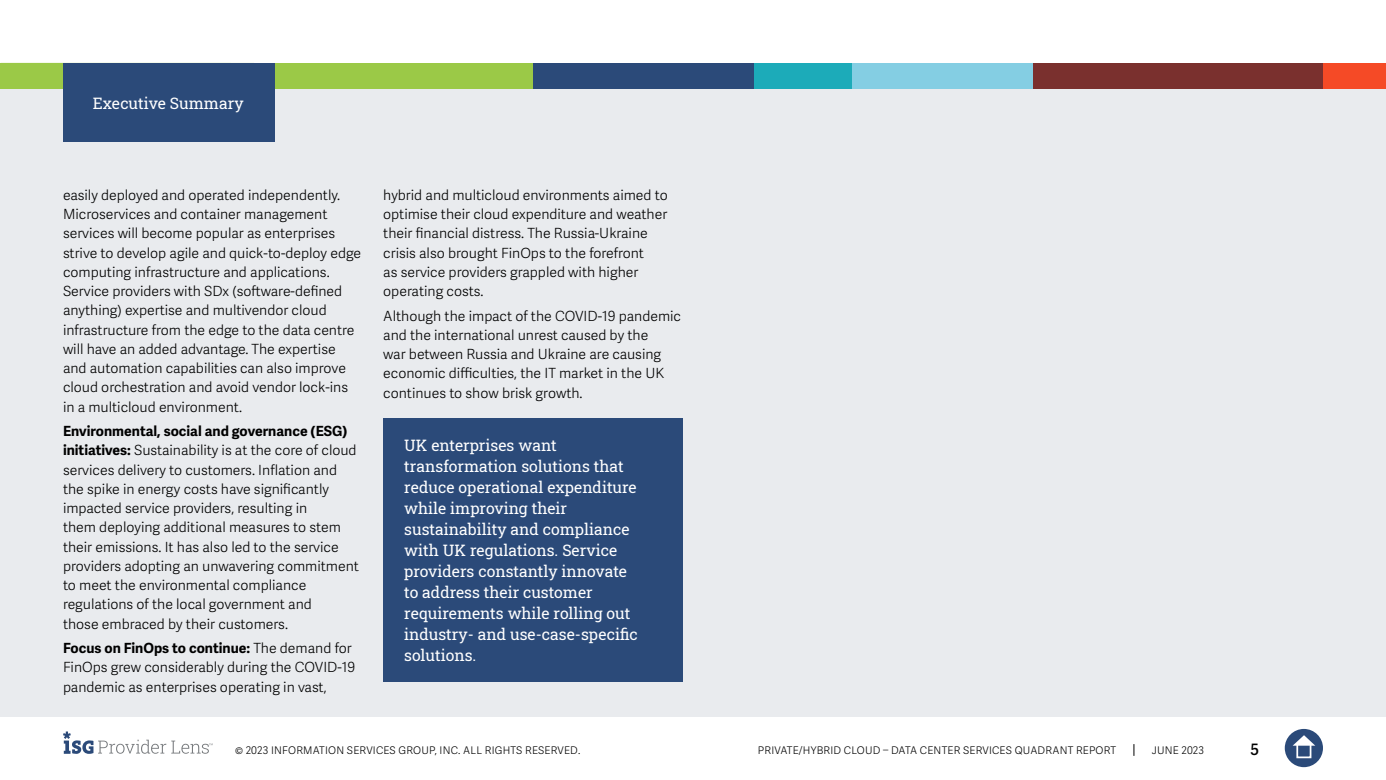
<style>
.page{position:relative;width:1386px;height:780px;background:#fff}
.page>*{position:absolute;margin:0;border:0;box-sizing:border-box;transform-origin:0 0}
.t1{font:15.75px/21px "Roboto Slab ISG P Regular";color:#fff}
.t2{font:600 15.75px "Adelle Sans";color:#000}
.t3{font:300 14px/19.2px "Adelle Sans";color:#000}
.t4{font:300 10.5px "Adelle Sans";letter-spacing:.02em;color:#000}
.s1{font-weight:700}
</style>
<div class="page">
<svg style="left:1133px;top:744px;width:1px;height:12px"></svg>
<div style="left:1285px;top:729px;width:38px;height:38px;background:#2b4a79;border-radius:50%"></div>
<svg style="left:1293px;top:735px;width:22px;height:10px"></svg>
<div style="left:1296px;top:743px;width:15px;height:15px;border:2px solid #fff"></div>
<svg style="left:63px;top:731px;width:150px;height:23px"></svg>
<div style="left:0;top:63px;width:1386px;height:654px;background:#e9ebee"></div>
<div style="left:0;top:63px;width:533px;height:25px;background:#9bc947"></div>
<div style="left:533px;top:63px;width:223px;height:25px;background:#2b4a79"></div>
<div style="left:850px;top:63px;width:184px;height:25px;background:#84cee3"></div>
<div style="left:1323px;top:63px;width:63px;height:25px;background:#f54a26"></div>
<div style="left:1033px;top:63px;width:290px;height:25px;background:#7a302e"></div>
<div style="left:754px;top:63px;width:98px;height:25px;background:#1cabb9"></div>
<div style="left:63px;top:63px;width:211px;height:79px;background:#2b4a79"></div>
<div style="left:383px;top:418px;width:300px;height:264px;background:#2b4a79"></div>
<p class="t1" style="left:93px;top:92px;width:152px">Executive Summary</p>
<p class="t3" style="left:63px;top:186px;width:300px">easily deployed and operated independently.<br>Microservices and container management services will become popular as enterprises strive to develop agile and quick-to-deploy edge computing infrastructure and applications.<br>Service providers with SDx (software-defined anything) expertise and multivendor cloud infrastructure from the edge to the data centre will have an added advantage. The expertise and automation capabilities can also improve cloud orchestration and avoid vendor lock-ins in a multicloud environment.</p>
<p class="t3" style="left:63px;top:422px;width:298px"><span class="s1">Environmental, social and governance (ESG) initiatives:</span> Sustainability is at the core of cloud services delivery to customers. Inflation and the spike in energy costs have significantly impacted service providers, resulting in<br>them deploying additional measures to stem their emissions. It has also led to the service providers adopting an unwavering commitment to meet the environmental compliance regulations of the local government and<br>those embraced by their customers.</p>
<p class="t3" style="left:63px;top:639px;width:294px"><span class="s1">Focus on FinOps to continue:</span> The demand for<br>FinOps grew considerably during the COVID-19 pandemic as enterprises operating in vast,</p>
<p class="t3" style="left:383px;top:186px;width:286px">hybrid and multicloud environments aimed to optimise their cloud expenditure and weather their financial distress. The Russia-Ukraine crisis also brought FinOps to the forefront<br>as service providers grappled with higher operating costs.</p>
<p class="t3" style="left:383px;top:306px;width:299px">Although the impact of the COVID-19 pandemic and the international unrest caused by the<br>war between Russia and Ukraine are causing economic difficulties, the IT market in the UK continues to show brisk growth.</p>
<p class="t1" style="left:404px;top:434px;width:235px">UK enterprises want transformation solutions that reduce operational expenditure while improving their sustainability and compliance with UK regulations. Service providers constantly innovate to address their customer requirements while rolling out industry- and use-case-specific solutions.</p>
<p class="t4" style="left:235px;top:744px;width:347px">© 2023 INFORMATION SERVICES GROUP, INC. ALL RIGHTS RESERVED.</p>
<p class="t4" style="left:758px;top:744px;width:360px">PRIVATE/HYBRID CLOUD – DATA CENTER SERVICES QUADRANT REPORT</p>
<p class="t4" style="left:1152px;top:744px;width:54px">JUNE 2023</p>
<p class="t2" style="left:1250px;top:740px;width:10px">5</p>
</div>
